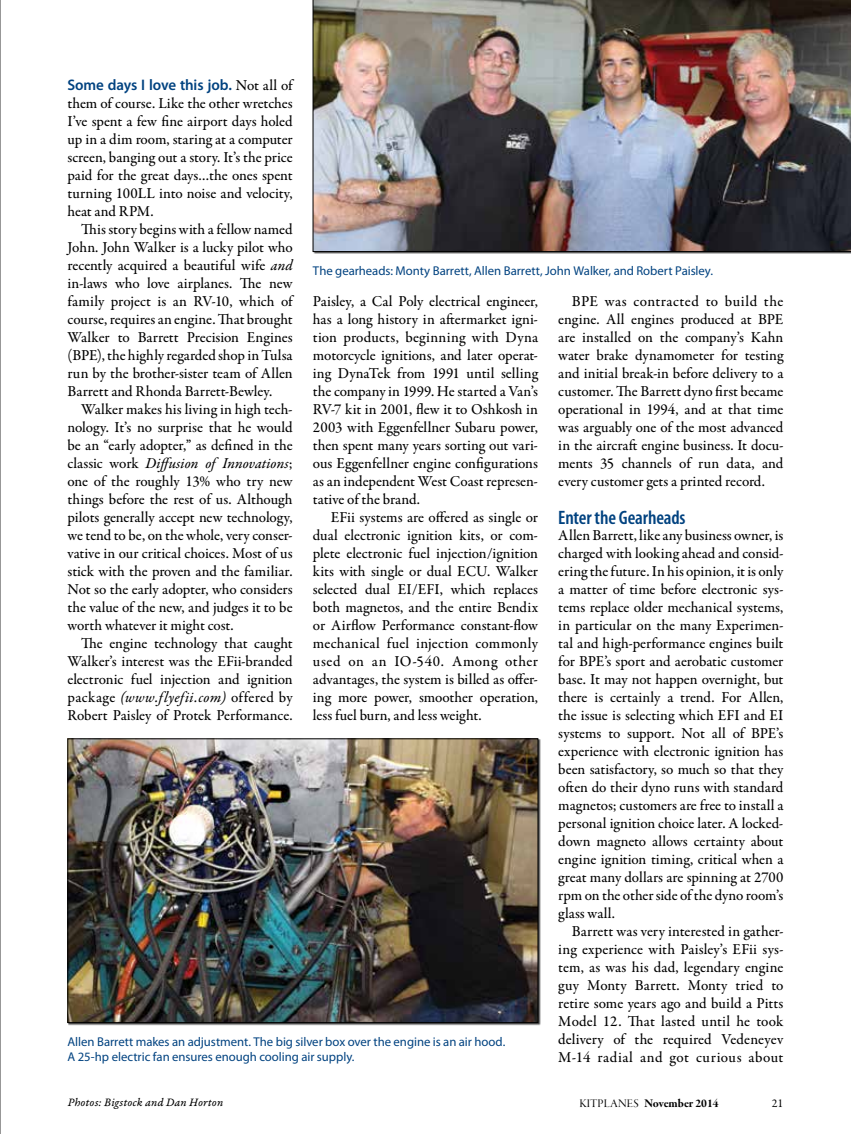
<style>
.page{position:relative;width:851px;height:1134px;background:#fff}
.page>*{position:absolute;margin:0;border:0;box-sizing:border-box;transform-origin:0 0}
.t1{font:600 condensed 19.5px "Myriad Pro";letter-spacing:-.01em;color:#004280}
.t2{font:500 15.3px/18px "Garamond Premr Pro";letter-spacing:-.005em;color:#000;text-align:justify}
.t3{font:15.3px "Garamond Premr Pro Med It";letter-spacing:.005em;color:#000}
.t4{font:15.3px "Garamond Premr Pro Med It";letter-spacing:.03em;color:#000}
.t5{font:600 15.3px "Myriad Pro";letter-spacing:-.01em;color:#004280}
.t6{font:12.75px/15px "Myriad Pro";color:#004280}
.t7{font:12px "Garamond Premr Pro It Capt";letter-spacing:.01em;color:#000}
.t8{font:12px "Garamond Premr Pro Bd Subh";letter-spacing:-.005em;color:#000}
.t9{font:12px "Garamond Premr Pro";color:#000}
.s1{font-family:"Garamond Premr Pro";font-weight:500;color:#000}
.s2{font-family:"Garamond Premr Pro Med It";font-weight:400}
.s3{font-family:"Garamond Premr Pro";font-weight:500}
.s4{font-family:"Garamond Premr Pro Disp"}
</style>
<div class="page">
<svg style="left:0;top:0;width:1px;height:1134px"></svg>
<img style="left:313px;top:0;width:537px;height:252px">
<img style="left:70px;top:741px;width:466px;height:280px">
<div style="left:68px;top:739px;width:470px;height:284px;border:1px solid #000"></div>
<p class="t5" style="left:68px;top:75px;width:226px">Some days I love this job. <span class="s1">Not all of</span></p>
<p class="t2" style="left:68px;top:95px;width:227px">them of course. Like the other wretches I’ve spent a few fine airport days holed up in a dim room, staring at a computer screen, banging out a story. It’s the price paid for the great days…the ones spent turning 100LL into noise and velocity, heat and RPM.</p>
<p class="t2" style="left:68px;top:220px;width:227px;text-indent:14px">This story begins with a fellow named John. John Walker is a lucky pilot who recently acquired a beautiful wife <span class="s2">and </span>in-laws who love airplanes. The new family project is an RV-10, which of course, requires an engine. That brought Walker to Barrett Precision Engines (BPE), the highly regarded shop in Tulsa run by the brother-sister team of Allen Barrett and Rhonda Barrett-Bewley.</p>
<p class="t2" style="left:68px;top:400px;width:227px;text-indent:14px">Walker makes his living in high tech&shy;nology. It’s no surprise that he would be an “early adopter,” as defined in the</p>
<p class="t3" style="left:68px;top:454px;width:226px"><span class="s3">classic work</span> Diffusion of Innovations<span class="s3">;</span></p>
<p class="t2" style="left:68px;top:473px;width:227px">one of the roughly 13% who try new things before the rest of us. Although pilots generally accept new technology, we tend to be, on the whole, very conser&shy;vative in our critical choices. Most of us stick with the proven and the familiar.<br>Not so the early adopter, who considers the value of the new, and judges it to be worth whatever it might cost.</p>
<p class="t2" style="left:68px;top:635px;width:227px;text-indent:14px">The engine technology that caught Walker’s interest was the EFii-branded electronic fuel injection and ignition</p>
<p class="t4" style="left:68px;top:688px;width:227px"><span class="s3">package</span> (www.flyefii.com) <span class="s3">offered by</span></p>
<p class="t2" style="left:68px;top:706px;width:227px">Robert Paisley of Protek Performance.</p>
<p class="t6" style="left:313px;top:263px;width:401px">The gearheads: Monty Barrett, Allen Barrett, John Walker, and Robert Paisley.</p>
<p class="t2" style="left:313px;top:292px;width:227px">Paisley, a Cal Poly electrical engineer, has a long history in aftermarket igni&shy;tion products, beginning with Dyna motorcycle ignitions, and later operat&shy;ing DynaTek from 1991 until selling the company in 1999. He started a Van’s RV-7 kit in 2001, flew it to Oshkosh in 2003 with Eggenfellner Subaru power, then spent many years sorting out vari&shy;ous Eggenfellner engine configurations as an independent West Coast represen&shy;tative of the brand.</p>
<p class="t2" style="left:313px;top:509px;width:227px;text-indent:18px">EFii systems are offered as single or dual electronic ignition kits, or com&shy;plete electronic fuel injection/ignition kits with single or dual ECU. Walker selected dual EI/EFI, which replaces both magnetos, and the entire Bendix or Airflow Performance constant-flow mechanical fuel injection commonly used on an IO-540. Among other advantages, the system is billed as offer&shy;ing more power, smoother operation, less fuel burn, and less weight.</p>
<p class="t2" style="left:558px;top:293px;width:227px;text-indent:14px">BPE was contracted to build the engine. All engines produced at BPE are installed on the company’s Kahn water brake dynamometer for testing and initial break-in before delivery to a customer. The Barrett dyno first became operational in 1994, and at that time was arguably one of the most advanced in the aircraft engine business. It docu&shy;ments 35 channels of run data, and every customer gets a printed record.</p>
<p class="t1" style="left:558px;top:505px;width:129px">Enter the Gearheads</p>
<p class="t2" style="left:558px;top:527px;width:227px">Allen Barrett, like any business owner, is charged with looking ahead and consid&shy;ering the future. In his opinion, it is only a matter of time before electronic sys&shy;tems replace older mechanical systems, in particular on the many Experimen&shy;tal and high-performance engines built for BPE’s sport and aerobatic customer base. It may not happen overnight, but there is certainly a trend. For Allen, the issue is selecting which EFI and EI systems to support. Not all of BPE’s experience with electronic ignition has been satisfactory, so much so that they often do their dyno runs with standard magnetos; customers are free to install a personal ignition choice later. A locked&shy;down magneto allows certainty about engine ignition timing, critical when a great many dollars are spinning at 2700 rpm on the other side of the dyno room’s glass wall.</p>
<p class="t2" style="left:558px;top:922px;width:227px;text-indent:14px">Barrett was very interested in gather&shy;ing experience with Paisley’s EFii sys&shy;tem, as was his dad, legendary engine guy Monty Barrett. Monty tried to retire some years ago and build a Pitts Model 12. That lasted until he took delivery of the required Vedeneyev M-14 radial and got curious about</p>
<p class="t6" style="left:68px;top:1034px;width:439px">Allen Barrett makes an adjustment. The big silver box over the engine is an air hood.<br>A 25-hp electric fan ensures enough cooling air supply.</p>
<p class="t7" style="left:68px;top:1095px;width:157px">Photos: Bigstock and Dan Horton</p>
<p class="t8" style="left:579px;top:1096px;width:141px"><span class="s4">KITPLANES</span> November 2014</p>
<p class="t9" style="left:771px;top:1096px;width:13px">21</p>
</div>
